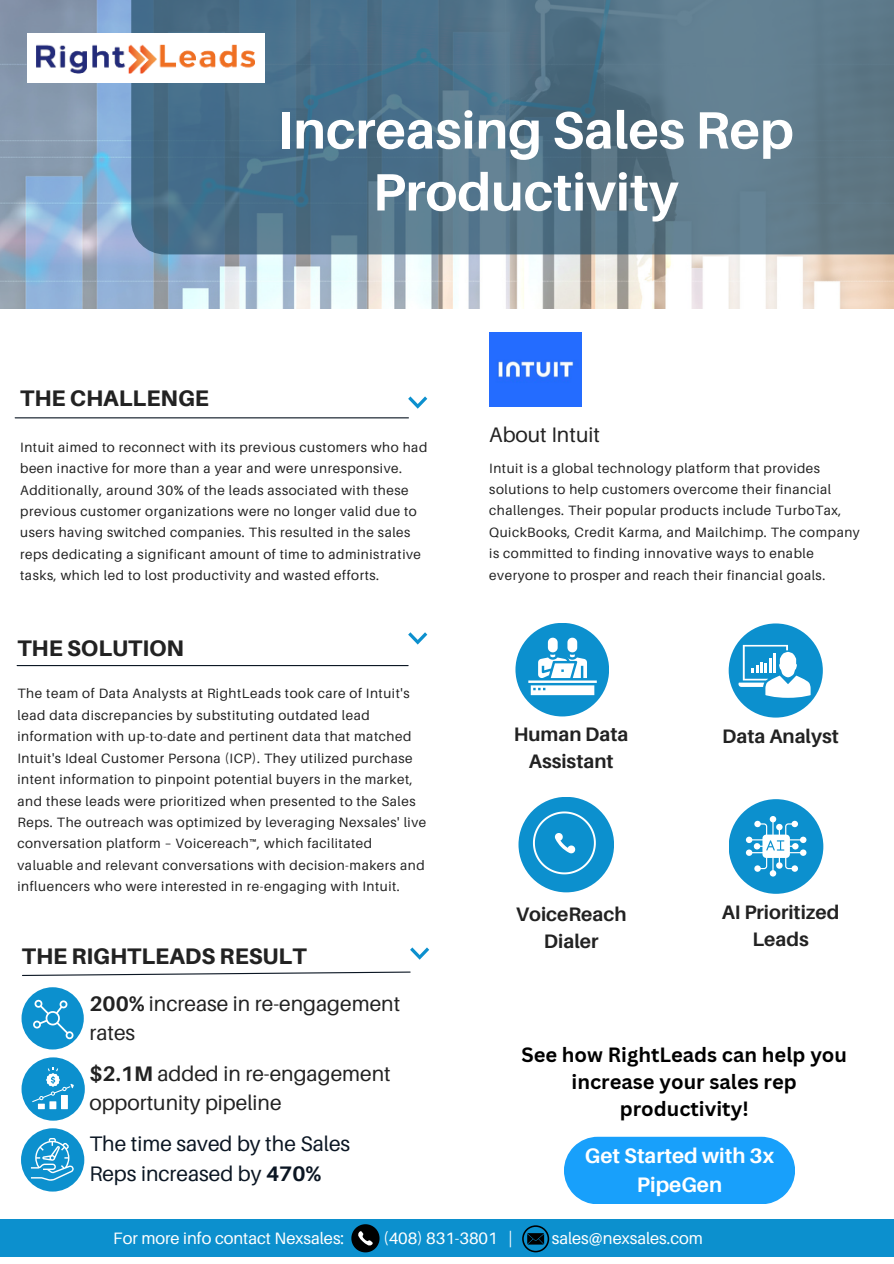
<style>
.page{position:relative;width:894px;height:1264px;background:#fff}
.page>*{position:absolute;margin:0;border:0;box-sizing:border-box;transform-origin:0 0}
.t1{font:700 52.5px/61.9px "Aileron";color:#fff;text-align:center}
.t2{font:800 22.5px "Aileron";color:#222}
.t3{font:21px/29.2px "Aileron";color:#222}
.t4{font:21px/29.2px "Aileron";color:#0b1623}
.t5{font:700 21px/29.2px "Aileron";color:#fff;text-align:center}
.t6{font:700 20.1px/27px "Canva Sans";color:#000;text-align:center}
.t7{font:700 19.5px/27px "Aileron";color:#222;text-align:center}
.t8{font:16.5px "Aileron";color:#fff}
.t9{font:13.5px/21.5px "Aileron";letter-spacing:.04em;color:#222}
.s1{font-weight:700}
</style>
<div class="page">
<img style="left:0;top:0;width:893px;height:308px">
<svg style="left:131px;top:0;width:762px;height:254px;background:#537489"></svg>
<hr style="left:15px;top:417px;width:393px;height:1px;background:#0b1623">
<hr style="left:17px;top:665px;width:391px;height:1px;background:#0b1623">
<div style="left:728px;top:623px;width:94px;height:94px;background:#0c90ce;border-radius:50%"></div>
<svg style="left:738px;top:645px;width:72px;height:52px"></svg>
<hr style="left:773px;top:653px;width:3px;height:19px;background:#fff">
<svg style="left:408px;top:632px;width:19px;height:12px"></svg>
<svg style="left:408px;top:396px;width:19px;height:13px"></svg>
<svg style="left:22px;top:971px;width:389px;height:5px"></svg>
<svg style="left:410px;top:947px;width:19px;height:12px"></svg>
<img style="left:489px;top:332px;width:92px;height:74px">
<div style="left:515px;top:623px;width:94px;height:93px;background:#0c90ce;border-radius:50%"></div>
<svg style="left:528px;top:637px;width:68px;height:58px"></svg>
<div style="left:22px;top:987px;width:62px;height:62px;background:#0c90ce;border-radius:50%"></div>
<svg style="left:33px;top:999px;width:40px;height:40px"></svg>
<img style="left:28px;top:33px;width:236px;height:50px">
<div style="left:0;top:1218px;width:893px;height:38px;background:#0c90ce"></div>
<svg style="left:351px;top:1224px;width:28px;height:28px"></svg>
<svg style="left:522px;top:1225px;width:27px;height:27px"></svg>
<svg style="left:564px;top:1136px;width:230px;height:67px;background:#27a6fb"></svg>
<div style="left:728px;top:799px;width:95px;height:94px;background:#0c90ce;border-radius:50%"></div>
<div style="left:769px;top:816px;width:7px;height:6px;background:#fff;border-radius:50%"></div>
<svg style="left:799px;top:836px;width:7px;height:7px"></svg>
<svg style="left:799px;top:849px;width:7px;height:6px"></svg>
<div style="left:769px;top:870px;width:7px;height:6px;background:#fff;border-radius:50%"></div>
<svg style="left:745px;top:836px;width:7px;height:7px"></svg>
<svg style="left:751px;top:821px;width:49px;height:50px"></svg>
<svg style="left:745px;top:849px;width:7px;height:6px"></svg>
<div style="left:518px;top:796px;width:96px;height:96px;background:#0c90ce;border-radius:50%"></div>
<svg style="left:533px;top:811px;width:62px;height:63px"></svg>
<div style="left:21px;top:1128px;width:63px;height:63px;background:#0c90ce;border-radius:50%"></div>
<svg style="left:31px;top:1138px;width:43px;height:42px"></svg>
<div style="left:22px;top:1057px;width:63px;height:63px;background:#0c90ce;border-radius:50%"></div>
<div style="left:38px;top:1103px;width:7px;height:6px;background:#fff"></div>
<div style="left:49px;top:1101px;width:7px;height:8px;background:#fff"></div>
<div style="left:61px;top:1094px;width:7px;height:15px;background:#fff"></div>
<svg style="left:32px;top:1067px;width:42px;height:35px"></svg>
<h2 class="t2" style="left:20px;top:384px;width:190px">THE CHALLENGE</h2>
<h1 class="t1" style="left:278px;top:98px;width:517px">Increasing Sales Rep<br>Productivity</h1>
<p class="t9" style="left:20px;top:436px;width:408px">Intuit aimed to reconnect with its previous customers who had been inactive for more than a year and were unresponsive.<br>Additionally, around 30% of the leads associated with these previous customer organizations were no longer valid due to users having switched companies. This resulted in the sales reps dedicating a significant amount of time to administrative tasks, which led to lost productivity and wasted efforts.</p>
<h2 class="t2" style="left:17px;top:634px;width:168px">THE SOLUTION</h2>
<p class="t9" style="left:17px;top:682px;width:410px">The team of Data Analysts at RightLeads took care of Intuit's lead data discrepancies by substituting outdated lead information with up-to-date and pertinent data that matched Intuit's Ideal Customer Persona (ICP). They utilized purchase intent information to pinpoint potential buyers in the market, and these leads were prioritized when presented to the Sales Reps. The outreach was optimized by leveraging Nexsales' live conversation platform – Voicereach™, which facilitated valuable and relevant conversations with decision-makers and influencers who were interested in re-engaging with Intuit.</p>
<h2 class="t2" style="left:22px;top:941px;width:286px">THE RIGHTLEADS RESULT</h2>
<h3 class="t3" style="left:89px;top:988px;width:312px"><span class="s1">200%</span> increase in re-engagement rates</h3>
<h3 class="t3" style="left:89px;top:1058px;width:303px"><span class="s1">$2.1M</span> added in re-engagement opportunity pipeline</h3>
<h3 class="t4" style="left:89px;top:1128px;width:262px">The time saved by the Sales<br>Reps increased by <span class="s1">470%</span></h3>
<h3 class="t3" style="left:489px;top:420px;width:112px">About Intuit</h3>
<p class="t9" style="left:489px;top:457px;width:372px">Intuit is a global technology platform that provides solutions to help customers overcome their financial challenges. Their popular products include TurboTax, QuickBooks, Credit Karma, and Mailchimp. The company is committed to finding innovative ways to enable everyone to prosper and reach their financial goals.</p>
<h3 class="t7" style="left:513px;top:720px;width:116px">Human Data</h3>
<h3 class="t7" style="left:722px;top:721px;width:118px">Data Analyst</h3>
<h3 class="t7" style="left:528px;top:747px;width:86px">Assistant</h3>
<h3 class="t7" style="left:515px;top:900px;width:112px">VoiceReach<br>Dialer</h3>
<h3 class="t7" style="left:721px;top:898px;width:119px">AI Prioritized<br>Leads</h3>
<h3 class="t6" style="left:521px;top:1040px;width:327px">See how RightLeads can help you increase your sales rep productivity!</h3>
<h3 class="t5" style="left:584px;top:1140px;width:191px">Get Started with 3x<br>PipeGen</h3>
<p class="t8" style="left:113px;top:1227px;width:232px">For more info contact Nexsales:</p>
<p class="t8" style="left:383px;top:1227px;width:130px">(408) 831-3801 |</p>
<p class="t8" style="left:551px;top:1227px;width:153px">sales@nexsales.com</p>
</div>
